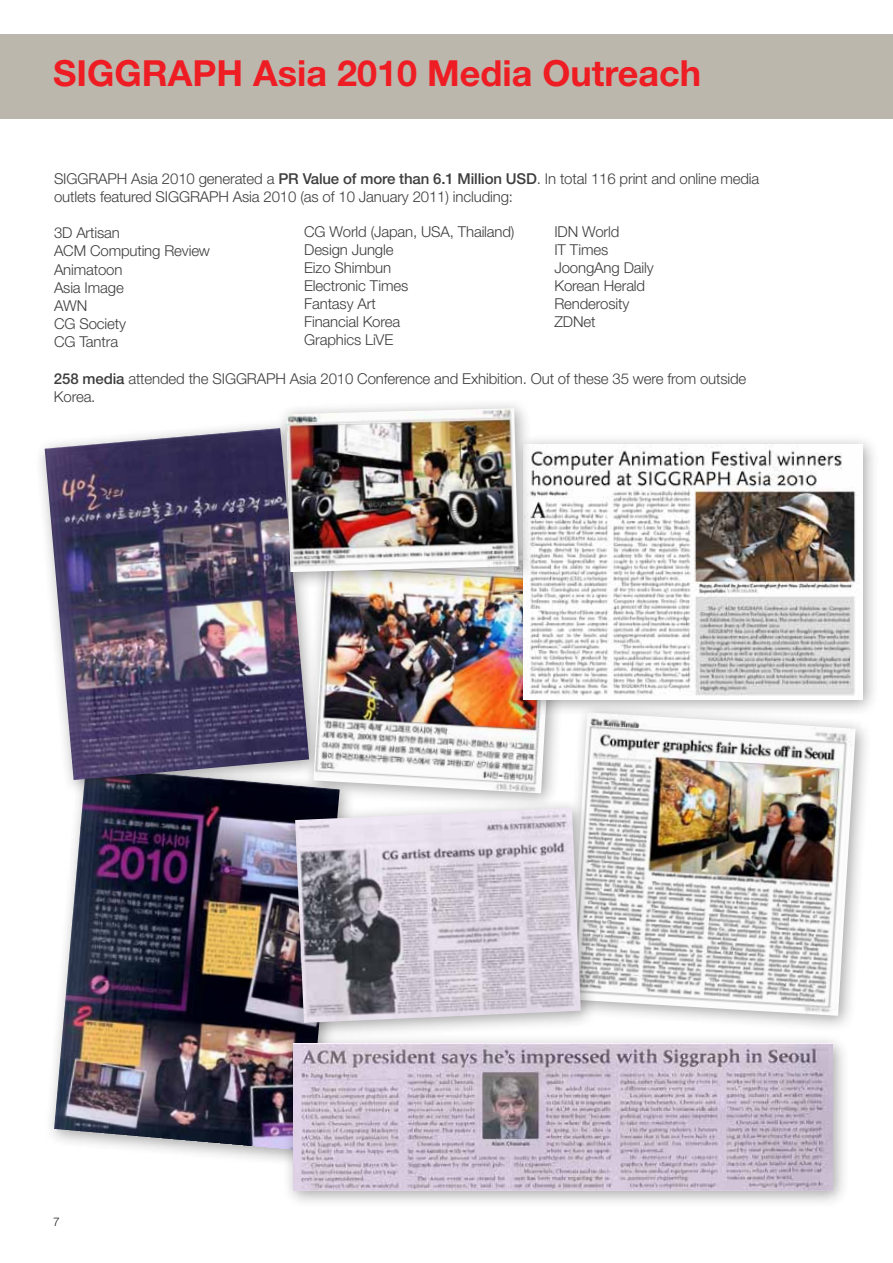
<style>
.page{position:relative;width:893px;height:1263px;background:#fff}
.page>*{position:absolute;margin:0;border:0;box-sizing:border-box;transform-origin:0 0}
.t1{font:700 36px "Helvetica Neue";color:#ee1d23}
.t2{font:300 15px/18px "Helvetica Neue";letter-spacing:-.01em;color:#3e3e3f}
.t3{font:300 12px "Helvetica Neue";color:#231f20}
.s1{font-weight:500}
</style>
<div class="page">
<div style="left:0;top:34px;width:893px;height:84px;background:#bcb7ad"></div>
<div style="left:44px;top:756px;width:312px;height:411px;background:#231f20;opacity:.4"></div>
<img style="left:54px;top:796px;width:249px;height:355px">
<div style="left:34px;top:417px;width:292px;height:379px;background:#231f20;opacity:.4"></div>
<img style="left:45px;top:428px;width:258px;height:352px">
<div style="left:559px;top:702px;width:313px;height:330px;background:#231f20;opacity:.4"></div>
<img style="left:571px;top:716px;width:285px;height:300px">
<div style="left:284px;top:797px;width:313px;height:243px;background:#231f20;opacity:.4"></div>
<img style="left:295px;top:808px;width:286px;height:215px">
<div style="left:303px;top:534px;width:268px;height:276px;background:#231f20;opacity:.4"></div>
<img style="left:313px;top:589px;width:241px;height:204px">
<div style="left:512px;top:433px;width:368px;height:283px;background:#231f20;opacity:.4"></div>
<img style="left:523px;top:444px;width:339px;height:255px">
<div style="left:275px;top:397px;width:260px;height:192px;background:#231f20;opacity:.4"></div>
<img style="left:286px;top:408px;width:232px;height:164px">
<div style="left:282px;top:1033px;width:567px;height:175px;background:#231f20;opacity:.4"></div>
<img style="left:293px;top:1044px;width:539px;height:147px">
<h1 class="t1" style="left:53px;top:51px;width:649px">SIGGRAPH Asia 2010 Media Outreach</h1>
<p class="t2" style="left:54px;top:170px;width:707px">SIGGRAPH Asia 2010 generated a <span class="s1">PR Value of more than 6.1 Million USD</span>. In total 116 print and online media outlets featured SIGGRAPH Asia 2010 (as of 10 January 2011) including:</p>
<p class="t2" style="left:54px;top:224px;width:158px">3D Artisan<br>ACM Computing Review<br>Animatoon<br>Asia Image<br>AWN<br>CG Society<br>CG Tantra</p>
<p class="t2" style="left:304px;top:223px;width:212px">CG World (Japan, USA, Thailand)<br>Design Jungle<br>Eizo Shimbun<br>Electronic Times<br>Fantasy Art<br>Financial Korea<br>Graphics LiVE</p>
<p class="t2" style="left:554px;top:223px;width:101px">IDN World<br>IT Times<br>JoongAng Daily<br>Korean Herald<br>Renderosity<br>ZDNet</p>
<p class="t2" style="left:54px;top:369px;width:694px"><span class="s1">258 media</span> attended the SIGGRAPH Asia 2010 Conference and Exhibition. Out of these 35 were from outside<br>Korea.</p>
<p class="t3" style="left:53px;top:1214px;width:8px">7</p>
</div>
